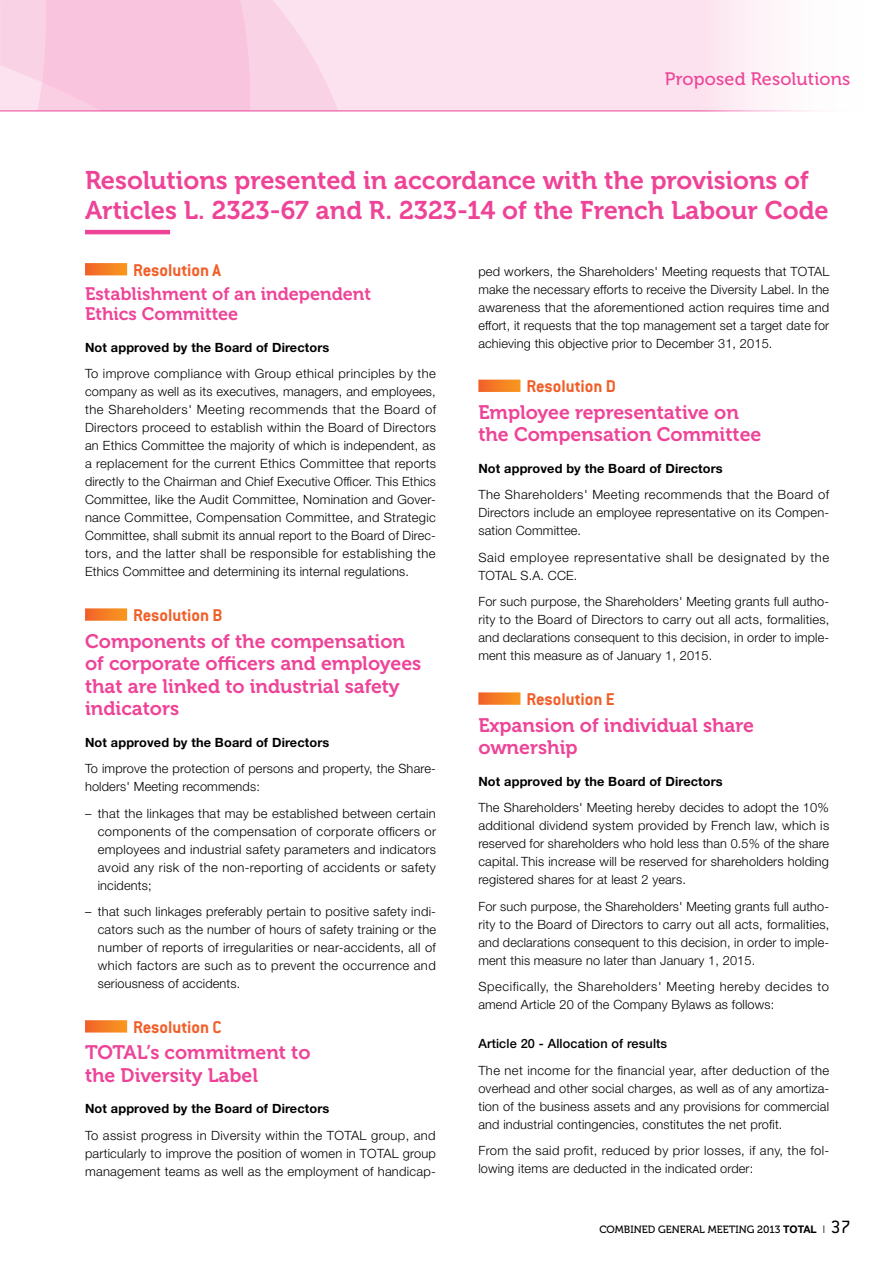
<style>
.page{position:relative;width:893px;height:1263px;background:#fff}
.page>*{position:absolute;margin:0;border:0;box-sizing:border-box;transform-origin:0 0}
.t1{font:25.5px/30px "Museo 700";color:#ee4498}
.t2{font:19.5px/22.5px "Museo 700";color:#ee4498}
.t3{font:19.5px "Conduit ITC Std";color:#000}
.t4{font:700 18.75px "Conduit ITC Std";letter-spacing:-.005em;color:#f15f29}
.t5{font:18px/20.2px "Museo 700";color:#ee4498}
.t6{font:18px "Museo 500";letter-spacing:.01em;color:#ee4498}
.t7{font:300 12.75px/18px "Helvetica Neue LT Std";letter-spacing:.01em;color:#000;text-align:justify}
.t8{font:700 12.75px "Helvetica Neue LT Std";letter-spacing:.01em;color:#000}
.t9{font:300 12.75px/18px "Helvetica Neue LT Std";letter-spacing:.04em;color:#000}
.t10{font:300 12.75px/18px "Helvetica Neue LT Std";letter-spacing:.05em;color:#000}
.t11{font:500 12.75px "Helvetica Neue LT Std";letter-spacing:.01em;color:#000}
.t12{font:10.5px "Museo 500";letter-spacing:-.005em;color:#000}
.s1{font-family:"Helvetica Neue LT Std";font-weight:700}
.s2{font-family:"Helvetica Neue LT Std";font-weight:300;font-size:10.5px}
</style>
<div class="page">
<hr style="left:85px;top:230px;width:85px;height:4px;background:#ee4498">
<svg style="left:85px;top:263px;width:42px;height:12px"></svg>
<svg style="left:85px;top:608px;width:42px;height:13px"></svg>
<svg style="left:85px;top:1020px;width:42px;height:12px"></svg>
<svg style="left:478px;top:380px;width:42px;height:12px"></svg>
<svg style="left:478px;top:692px;width:42px;height:13px"></svg>
<div style="left:0;top:0;width:893px;height:111px;background:#fce2ee"></div>
<svg style="left:0;top:0;width:364px;height:111px"></svg>
<hr style="left:0;top:111px;width:893px;height:1px;background:#ee4498">
<div style="left:702px;top:0;width:191px;height:117px;background:linear-gradient(to right,#fce8f2,#fff)"></div>
<h3 class="t6" style="left:665px;top:69px;width:187px">PROPOSED RESOLUTIONS</h3>
<h1 class="t1" style="left:85px;top:166px;width:745px">Resolutions presented in accordance with the provisions of<br>Articles L. 2323-67 and R. 2323-14 of the French Labour Code</h1>
<h3 class="t4" style="left:133px;top:258px;width:89px">Resolution A</h3>
<h3 class="t5" style="left:85px;top:284px;width:288px">Establishment of an independent<br>Ethics Committee</h3>
<p class="t8" style="left:85px;top:339px;width:246px">Not approved by the Board of Directors</p>
<p class="t7" style="left:85px;top:364px;width:353px">To improve compliance with Group ethical principles by the company as well as its executives, managers, and employees, the Shareholders' Meeting recommends that the Board of Directors proceed to establish within the Board of Directors an Ethics Committee the majority of which is independent, as a replacement for the current Ethics Committee that reports directly to the Chairman and Chief Executive Officer. This Ethics Committee, like the Audit Committee, Nomination and Gover&shy;nance Committee, Compensation Committee, and Strategic Committee, shall submit its annual report to the Board of Direc&shy;tors, and the latter shall be responsible for establishing the Ethics Committee and determining its internal regulations.</p>
<h3 class="t4" style="left:133px;top:604px;width:91px">Resolution B</h3>
<h2 class="t2" style="left:85px;top:630px;width:338px">Components of the compensation of corporate officers and employees that are linked to industrial safety indicators</h2>
<p class="t8" style="left:85px;top:734px;width:246px">Not approved by the Board of Directors</p>
<p class="t7" style="left:85px;top:759px;width:352px">To improve the protection of persons and property, the Share&shy;holders' Meeting recommends:</p>
<p class="t7" style="left:98px;top:804px;width:340px;text-indent:-13px">– that the linkages that may be established between certain components of the compensation of corporate officers or employees and industrial safety parameters and indicators avoid any risk of the non-reporting of accidents or safety incidents;</p>
<p class="t7" style="left:98px;top:902px;width:340px;text-indent:-13px">– that such linkages preferably pertain to positive safety indi&shy;cators such as the number of hours of safety training or the number of reports of irregularities or near-accidents, all of which factors are such as to prevent the occurrence and seriousness of accidents.</p>
<h3 class="t4" style="left:133px;top:1015px;width:90px">Resolution C</h3>
<h2 class="t2" style="left:85px;top:1042px;width:227px">TOTAL’s commitment to the Diversity Label</h2>
<p class="t8" style="left:85px;top:1101px;width:246px">Not approved by the Board of Directors</p>
<p class="t7" style="left:85px;top:1126px;width:352px">To assist progress in Diversity within the TOTAL group, and particularly to improve the position of women in TOTAL group management teams as well as the employment of handicap-</p>
<p class="t7" style="left:478px;top:262px;width:353px">ped workers, the Shareholders' Meeting requests that TOTAL make the necessary efforts to receive the Diversity Label. In the awareness that the aforementioned action requires time and effort, it requests that the top management set a target date for achieving this objective prior to December 31, 2015.</p>
<h3 class="t4" style="left:526px;top:375px;width:91px">Resolution D</h3>
<h2 class="t2" style="left:478px;top:401px;width:285px">Employee representative on the Compensation Committee</h2>
<p class="t8" style="left:478px;top:460px;width:246px">Not approved by the Board of Directors</p>
<p class="t7" style="left:478px;top:485px;width:352px">The Shareholders' Meeting recommends that the Board of Directors include an employee representative on its Compen&shy;sation Committee.</p>
<p class="t10" style="left:478px;top:548px;width:352px">Said employee representative shall be designated by the<br>TOTAL S.A. CCE.</p>
<p class="t7" style="left:478px;top:592px;width:353px">For such purpose, the Shareholders' Meeting grants full autho&shy;rity to the Board of Directors to carry out all acts, formalities, and declarations consequent to this decision, in order to imple&shy;ment this measure as of January 1, 2015.</p>
<h3 class="t4" style="left:526px;top:688px;width:90px">Resolution E</h3>
<h2 class="t2" style="left:478px;top:714px;width:277px">Expansion of individual share ownership</h2>
<p class="t8" style="left:478px;top:773px;width:246px">Not approved by the Board of Directors</p>
<p class="t7" style="left:478px;top:798px;width:352px">The Shareholders' Meeting hereby decides to adopt the 10% additional dividend system provided by French law, which is reserved for shareholders who hold less than 0.5% of the share capital. This increase will be reserved for shareholders holding registered shares for at least 2 years.</p>
<p class="t7" style="left:478px;top:897px;width:353px">For such purpose, the Shareholders' Meeting grants full autho&shy;rity to the Board of Directors to carry out all acts, formalities, and declarations consequent to this decision, in order to imple&shy;ment this measure no later than January 1, 2015.</p>
<p class="t9" style="left:478px;top:977px;width:352px">Specifically, the Shareholders' Meeting hereby decides to amend Article 20 of the Company Bylaws as follows:</p>
<p class="t11" style="left:478px;top:1036px;width:190px">Article 20 - Allocation of results</p>
<p class="t7" style="left:478px;top:1061px;width:352px">The net income for the financial year, after deduction of the overhead and other social charges, as well as of any amortiza&shy;tion of the business assets and any provisions for commercial and industrial contingencies, constitutes the net profit.</p>
<p class="t7" style="left:478px;top:1141px;width:352px">From the said profit, reduced by prior losses, if any, the fol&shy;lowing items are deducted in the indicated order:</p>
<p class="t12" style="left:599px;top:1223px;width:32px">COMBINED</p>
<p class="t12" style="left:658px;top:1223px;width:16px">GENERAL</p>
<p class="t12" style="left:708px;top:1223px;width:16px">MEETIN</p>
<p class="t12" style="left:747px;top:1223px;width:51px">G 2013 <span class="s1">Total</span></p>
<h2 class="t3" style="left:823px;top:1215px;width:29px"><span class="s2">I</span> 37</h2>
</div>
